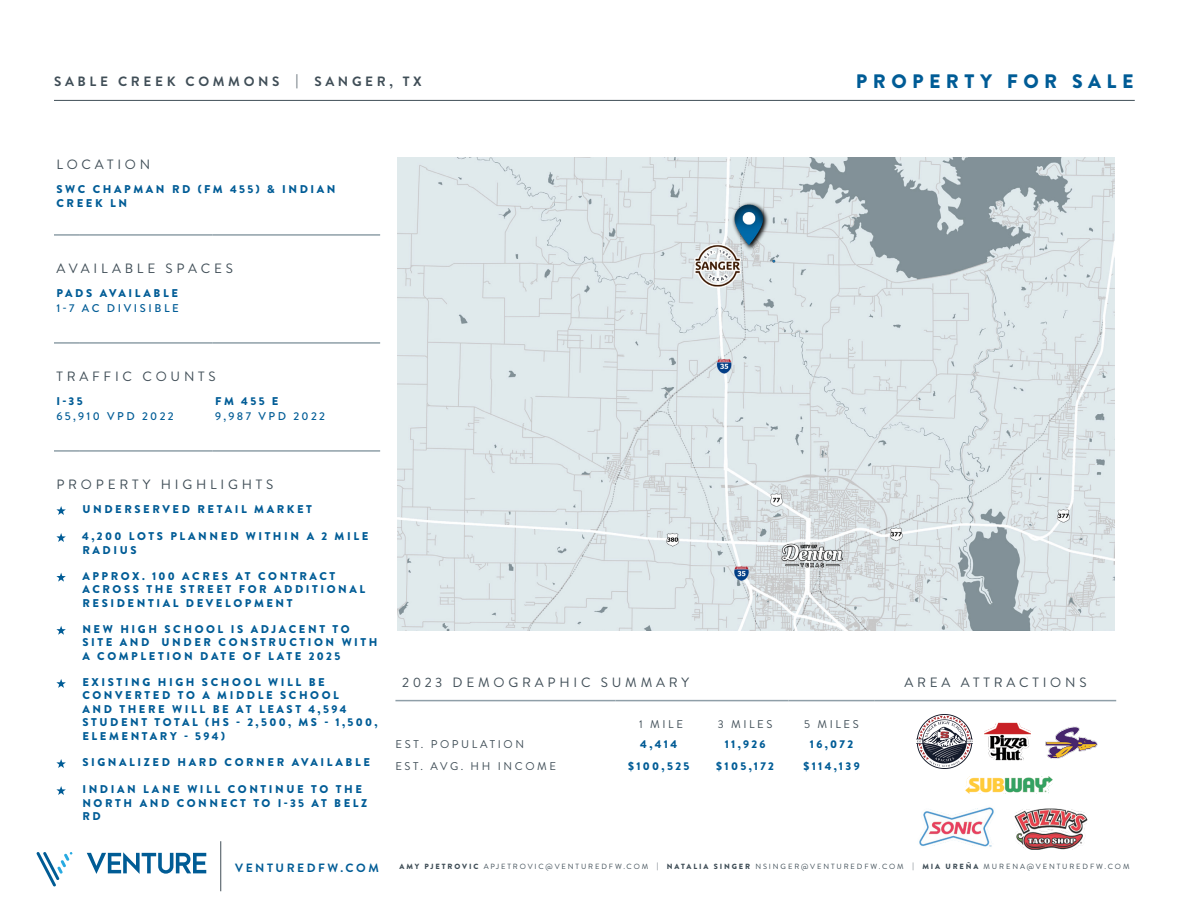
<style>
.page{position:relative;width:1188px;height:918px;background:#fff}
.page>*{position:absolute;margin:0;border:0;box-sizing:border-box;transform-origin:0 0}
.t1{font:900 19.5px "Brandon Grotesque";letter-spacing:.28em;color:#005c96}
.t2{font:13.5px "Brandon Grotesque";letter-spacing:.28em;color:#404e57}
.t3{font:700 13.5px "Brandon Grotesque";letter-spacing:.27em;color:#404e57}
.t4{font:700 12px "Brandon Grotesque";letter-spacing:.21em;color:#005c96}
.t5{font:900 11.25px/13.5px "Brandon Grotesque";letter-spacing:.23em;color:#005c96}
.t6{font:11.25px "Brandon Grotesque";letter-spacing:.23em;color:#404e57}
.t7{font:500 11.25px "Brandon Grotesque";letter-spacing:.21em;color:#005c96}
.t8{font:500 11.25px "Brandon Grotesque";letter-spacing:.23em;color:#005c96}
.t9{font:900 11.25px "Brandon Grotesque";color:#005b95}
.t10{font:7.5px "Brandon Grotesque";letter-spacing:.25em;color:#404e57}
.s1{font-weight:900}
</style>
<div class="page">
<svg style="left:37px;top:852px;width:36px;height:34px"></svg>
<svg style="left:87px;top:852px;width:119px;height:22px"></svg>
<hr style="left:220px;top:841px;width:1px;height:50px;background:#404e57">
<hr style="left:54px;top:100px;width:1081px;height:1px;background:#404e57">
<hr style="left:395px;top:700px;width:221px;height:1px;background:#8f9fa8">
<hr style="left:616px;top:700px;width:86px;height:1px;background:#8f9fa8">
<hr style="left:702px;top:700px;width:86px;height:1px;background:#8f9fa8">
<hr style="left:788px;top:700px;width:87px;height:1px;background:#8f9fa8">
<hr style="left:875px;top:700px;width:241px;height:1px;background:#8f9fa8">
<hr style="left:54px;top:234px;width:26px;height:2px;background:#8f9fa8">
<hr style="left:80px;top:234px;width:133px;height:2px;background:#8f9fa8">
<hr style="left:213px;top:234px;width:167px;height:2px;background:#8f9fa8">
<hr style="left:54px;top:450px;width:26px;height:2px;background:#8f9fa8">
<hr style="left:80px;top:450px;width:133px;height:2px;background:#8f9fa8">
<hr style="left:213px;top:450px;width:167px;height:2px;background:#8f9fa8">
<hr style="left:54px;top:342px;width:26px;height:2px;background:#8f9fa8">
<hr style="left:80px;top:342px;width:133px;height:2px;background:#8f9fa8">
<hr style="left:213px;top:342px;width:167px;height:2px;background:#8f9fa8">
<svg style="left:56px;top:506px;width:10px;height:9px"></svg>
<svg style="left:56px;top:533px;width:10px;height:9px"></svg>
<svg style="left:56px;top:573px;width:10px;height:9px"></svg>
<svg style="left:56px;top:626px;width:10px;height:9px"></svg>
<svg style="left:56px;top:679px;width:10px;height:9px"></svg>
<svg style="left:56px;top:759px;width:10px;height:9px"></svg>
<svg style="left:56px;top:786px;width:10px;height:9px"></svg>
<img style="left:919px;top:809px;width:73px;height:38px">
<img style="left:957px;top:776px;width:96px;height:49px">
<img style="left:1006px;top:807px;width:82px;height:43px">
<img style="left:397px;top:158px;width:717px;height:473px">
<img style="left:729px;top:197px;width:41px;height:55px">
<img style="left:972px;top:722px;width:59px;height:39px">
<img style="left:916px;top:715px;width:56px;height:54px">
<img style="left:1046px;top:726px;width:52px;height:33px">
<p class="t3" style="left:54px;top:72px;width:369px">SABLE CREEK COMMONS | SANGER, TX</p>
<p class="t2" style="left:56px;top:155px;width:95px">LOCATION</p>
<p class="t5" style="left:56px;top:183px;width:281px">SWC CHAPMAN RD (FM 455) &amp; INDIAN<br>CREEK LN</p>
<p class="t2" style="left:56px;top:259px;width:178px">AVAILABLE SPACES</p>
<p class="t5" style="left:56px;top:287px;width:123px">PADS AVAILABLE</p>
<p class="t8" style="left:56px;top:300px;width:124px">1-7 AC DIVISIBLE</p>
<p class="t2" style="left:56px;top:367px;width:161px">TRAFFIC COUNTS</p>
<p class="t5" style="left:56px;top:395px;width:28px">I-35</p>
<p class="t5" style="left:215px;top:395px;width:65px">FM 455 E</p>
<p class="t7" style="left:56px;top:408px;width:119px">65,910 VPD 2022</p>
<p class="t7" style="left:215px;top:408px;width:111px">9,987 VPD 2022</p>
<h1 class="t1" style="left:856px;top:67px;width:279px">PROPERTY FOR SALE</h1>
<p class="t2" style="left:56px;top:475px;width:218px">PROPERTY HIGHLIGHTS</p>
<p class="t5" style="left:82px;top:503px;width:231px">UNDERSERVED RETAIL MARKET</p>
<p class="t5" style="left:82px;top:530px;width:287px">4,200 LOTS PLANNED WITHIN A 2 MILE<br>RADIUS</p>
<p class="t5" style="left:82px;top:569px;width:284px">APPROX. 100 ACRES AT CONTRACT<br>ACROSS THE STREET FOR ADDITIONAL<br>RESIDENTIAL DEVELOPMENT</p>
<p class="t5" style="left:82px;top:622px;width:297px">NEW HIGH SCHOOL IS ADJACENT TO<br>SITE AND UNDER CONSTRUCTION WITH<br>A COMPLETION DATE OF LATE 2025</p>
<p class="t5" style="left:82px;top:675px;width:297px">EXISTING HIGH SCHOOL WILL BE<br>CONVERTED TO A MIDDLE SCHOOL<br>AND THERE WILL BE AT LEAST 4,594<br>STUDENT TOTAL (HS - 2,500, MS - 1,500,<br>ELEMENTARY - 594)</p>
<p class="t5" style="left:82px;top:756px;width:289px">SIGNALIZED HARD CORNER AVAILABLE</p>
<p class="t5" style="left:82px;top:783px;width:287px">INDIAN LANE WILL CONTINUE TO THE<br>NORTH AND CONNECT TO I-35 AT BELZ<br>RD</p>
<p class="t4" style="left:235px;top:860px;width:145px">VENTUREDFW.COM</p>
<p class="t2" style="left:402px;top:673px;width:288px">2023 DEMOGRAPHIC SUMMARY</p>
<p class="t2" style="left:904px;top:673px;width:184px">AREA ATTRACTIONS</p>
<p class="t6" style="left:639px;top:717px;width:45px">1 MILE</p>
<p class="t6" style="left:718px;top:717px;width:56px">3 MILES</p>
<p class="t6" style="left:804px;top:717px;width:56px">5 MILES</p>
<p class="t6" style="left:396px;top:736px;width:130px">EST. POPULATION</p>
<p class="t9" style="left:640px;top:736px;width:38px">4,414</p>
<p class="t5" style="left:725px;top:738px;width:42px">11,926</p>
<p class="t5" style="left:810px;top:738px;width:45px">16,072</p>
<p class="t6" style="left:395px;top:758px;width:162px">EST. AVG. HH INCOME</p>
<p class="t5" style="left:628px;top:759px;width:63px">$100,525</p>
<p class="t5" style="left:716px;top:759px;width:59px">$105,172</p>
<p class="t5" style="left:803px;top:759px;width:58px">$114,139</p>
<p class="t10" style="left:400px;top:862px;width:731px"><span class="s1">AMY PJETROVIC</span> APJETROVIC@VENTUREDFW.COM | <span class="s1">NATALIA SINGER</span> NSINGER@VENTUREDFW.COM | <span class="s1">MIA UREÑA</span> MURENA@VENTUREDFW.COM</p>
</div>
